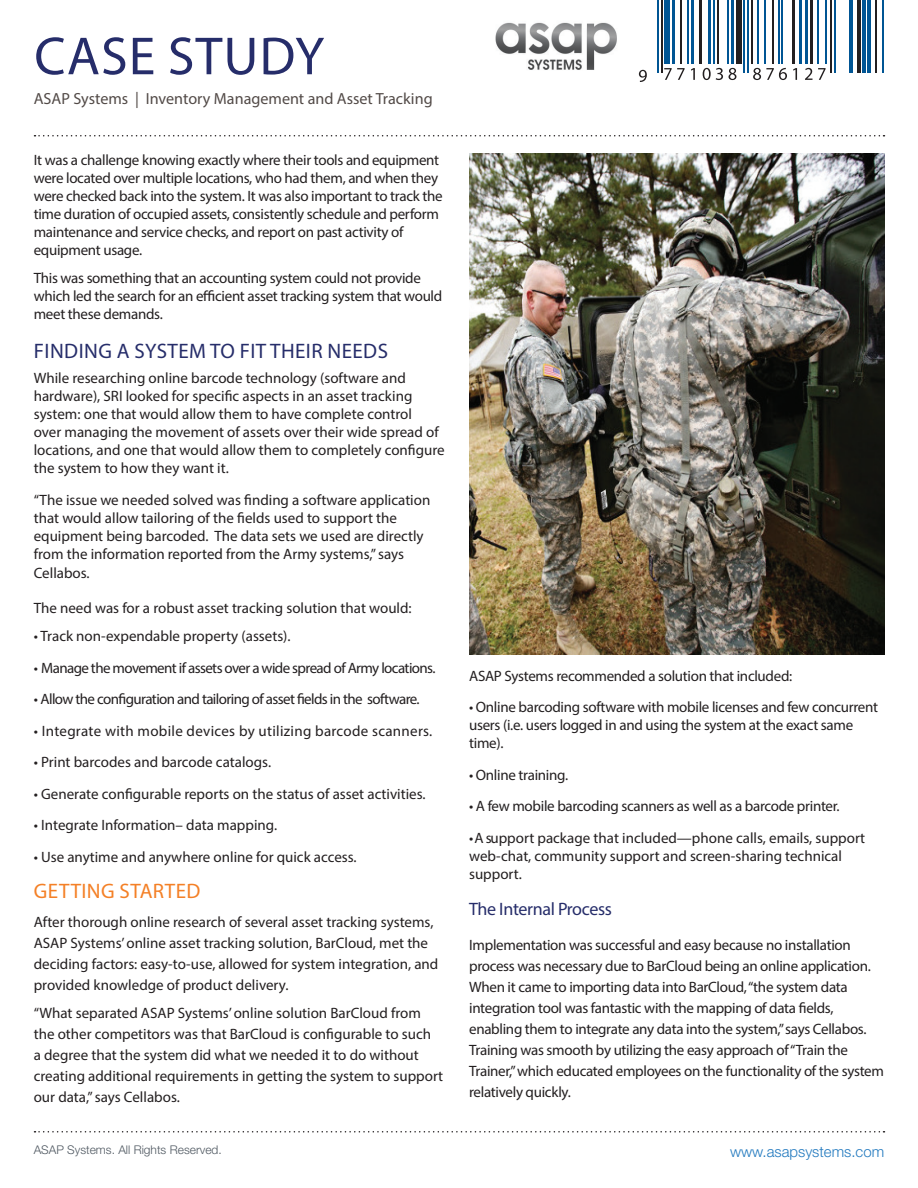
<style>
.page{position:relative;width:918px;height:1188px;background:#fff}
.page>*{position:absolute;margin:0;border:0;box-sizing:border-box;transform-origin:0 0}
.t1{font:54px "Myriad Pro";color:#262d6a}
.t2{font:21px "Myriad Pro";letter-spacing:.02em;color:#262d6a}
.t3{font:21px "Myriad Pro";letter-spacing:.02em;color:#f48026}
.t4{font:18px "Myriad Pro";letter-spacing:-.02em;color:#262d6a}
.t5{font:16.2px "Myriad Pro";color:#524a47}
.t6{font:15px/18px "Myriad Pro";letter-spacing:-.01em;color:#231f20}
.t7{font:15px "Myriad Pro";letter-spacing:-.04em;color:#231f20}
.t8{font:15px "Myriad Pro";letter-spacing:.02em;color:#231f20}
.t9{font:300 15px "Helvetica Neue";color:#237abf}
.t10{font:300 12px "Helvetica Neue";color:#505962}
</style>
<div class="page">
<svg style="left:34px;top:1131px;width:851px;height:2px"></svg>
<hr style="left:778px;top:0;width:2px;height:64px;background:#005594">
<hr style="left:744px;top:0;width:1px;height:73px;background:#005594">
<hr style="left:817px;top:0;width:1px;height:64px;background:#005594">
<hr style="left:708px;top:0;width:3px;height:64px;background:#005594">
<hr style="left:687px;top:0;width:2px;height:64px;background:#005594">
<hr style="left:727px;top:0;width:2px;height:64px;background:#005594">
<hr style="left:757px;top:0;width:2px;height:64px;background:#005594">
<hr style="left:863px;top:0;width:3px;height:73px;background:#005594">
<hr style="left:799px;top:0;width:2px;height:64px;background:#005594">
<div style="left:665px;top:0;width:5px;height:64px;background:#005594"></div>
<hr style="left:834px;top:0;width:2px;height:73px;background:#005594">
<hr style="left:883px;top:0;width:1px;height:73px;background:#005594">
<hr style="left:876px;top:0;width:1px;height:73px;background:#231f20">
<hr style="left:680px;top:0;width:1px;height:64px;background:#231f20">
<hr style="left:661px;top:0;width:2px;height:73px;background:#231f20">
<hr style="left:810px;top:0;width:3px;height:64px;background:#231f20">
<div style="left:737px;top:0;width:5px;height:64px;background:#231f20"></div>
<hr style="left:699px;top:0;width:3px;height:64px;background:#231f20">
<hr style="left:718px;top:0;width:1px;height:64px;background:#231f20">
<hr style="left:792px;top:0;width:2px;height:64px;background:#231f20">
<hr style="left:830px;top:0;width:2px;height:73px;background:#231f20">
<hr style="left:751px;top:0;width:2px;height:64px;background:#231f20">
<hr style="left:772px;top:0;width:1px;height:64px;background:#231f20">
<hr style="left:857px;top:0;width:3px;height:73px;background:#231f20">
<hr style="left:657px;top:0;width:2px;height:73px;background:#005594">
<hr style="left:850px;top:0;width:3px;height:73px;background:#005594">
<hr style="left:805px;top:0;width:2px;height:64px;background:#005594">
<hr style="left:691px;top:0;width:3px;height:64px;background:#005594">
<hr style="left:747px;top:0;width:2px;height:73px;background:#005594">
<hr style="left:714px;top:0;width:1px;height:64px;background:#005594">
<hr style="left:781px;top:0;width:2px;height:64px;background:#005594">
<hr style="left:673px;top:0;width:2px;height:64px;background:#005594">
<hr style="left:765px;top:0;width:1px;height:64px;background:#005594">
<hr style="left:731px;top:0;width:3px;height:64px;background:#005594">
<hr style="left:868px;top:0;width:3px;height:73px;background:#005594">
<hr style="left:825px;top:0;width:1px;height:64px;background:#005594">
<svg style="left:664px;top:68px;width:21px;height:12px"></svg>
<svg style="left:691px;top:68px;width:4px;height:12px"></svg>
<svg style="left:703px;top:68px;width:20px;height:12px"></svg>
<svg style="left:729px;top:68px;width:7px;height:12px"></svg>
<svg style="left:753px;top:68px;width:34px;height:12px"></svg>
<svg style="left:793px;top:68px;width:4px;height:12px"></svg>
<svg style="left:805px;top:68px;width:21px;height:12px"></svg>
<svg style="left:639px;top:70px;width:8px;height:12px"></svg>
<svg style="left:34px;top:135px;width:851px;height:1px"></svg>
<img style="left:495px;top:22px;width:122px;height:48px">
<img style="left:469px;top:153px;width:415px;height:501px">
<h1 class="t1" style="left:34px;top:23px;width:291px">cas e study</h1>
<p class="t5" style="left:34px;top:88px;width:400px">ASAP Systems | Inventory Management and Asset Tracking</p>
<p class="t6" style="left:34px;top:150px;width:410px">It was a challenge knowing exactly where their tools and equipment were located over multiple locations, who had them, and when they were checked back into the system. It was also important to track the time duration of occupied assets, consistently schedule and perform maintenance and service checks, and report on past activity of equipment usage.</p>
<p class="t6" style="left:34px;top:269px;width:410px">This was something that an accounting system could not provide which led the search for an efficient asset tracking system that would meet these demands.</p>
<h2 class="t2" style="left:34px;top:338px;width:356px">FINDING A SYSTEM TO FIT THEIR NEEDS</h2>
<p class="t6" style="left:34px;top:369px;width:412px">While researching online barcode technology (software and hardware), SRI looked for specific aspects in an asset tracking system: one that would allow them to have complete control<br>over managing the movement of assets over their wide spread of locations, and one that would allow them to completely configure the system to how they want it.</p>
<p class="t6" style="left:34px;top:490px;width:398px">“The issue we needed solved was finding a software application that would allow tailoring of the fields used to support the equipment being barcoded. The data sets we used are directly from the information reported from the Army systems,” says</p>
<p class="t6" style="left:34px;top:564px;width:58px">Cellabos.</p>
<p class="t6" style="left:34px;top:599px;width:379px">The need was for a robust asset tracking solution that would:</p>
<p class="t6" style="left:34px;top:627px;width:258px">• Track non-expendable property (assets).</p>
<p class="t7" style="left:34px;top:659px;width:403px">• Manage the movement if assets over a wide spread of Army locations.</p>
<p class="t7" style="left:34px;top:690px;width:387px">• Allow the configuration and tailoring of asset fields in the software.</p>
<p class="t8" style="left:34px;top:722px;width:400px">• Integrate with mobile devices by utilizing barcode scanners.</p>
<p class="t6" style="left:34px;top:753px;width:239px">• Print barcodes and barcode catalogs.</p>
<p class="t6" style="left:34px;top:785px;width:393px">• Generate configurable reports on the status of asset activities.</p>
<p class="t6" style="left:34px;top:816px;width:245px">• Integrate Information– data mapping.</p>
<p class="t6" style="left:34px;top:848px;width:325px">• Use anytime and anywhere online for quick access.</p>
<h2 class="t3" style="left:34px;top:878px;width:168px">GETTING STARTED</h2>
<p class="t6" style="left:34px;top:911px;width:406px;line-height:21px">After thorough online research of several asset tracking systems, ASAP Systems’ online asset tracking solution, BarCloud, met the deciding factors: easy-to-use, allowed for system integration, and provided knowledge of product delivery.</p>
<p class="t6" style="left:34px;top:1002px;width:411px;line-height:21px">“What separated ASAP Systems’ online solution BarCloud from the other competitors was that BarCloud is configurable to such<br>a degree that the system did what we needed it to do without creating additional requirements in getting the system to support our data,” says Cellabos.</p>
<p class="t6" style="left:469px;top:667px;width:325px">ASAP Systems recommended a solution that included:</p>
<p class="t6" style="left:469px;top:698px;width:410px">• Online barcoding software with mobile licenses and few concurrent users (i.e. users logged in and using the system at the exact same time).</p>
<p class="t6" style="left:469px;top:766px;width:100px">• Online training.</p>
<p class="t6" style="left:469px;top:797px;width:372px">• A few mobile barcoding scanners as well as a barcode printer.</p>
<p class="t6" style="left:469px;top:829px;width:398px">• A support package that included—phone calls, emails, support web-chat, community support and screen-sharing technical support.</p>
<p class="t4" style="left:469px;top:898px;width:144px">The Internal Process</p>
<p class="t6" style="left:469px;top:934px;width:416px;line-height:21px">Implementation was successful and easy because no installation process was necessary due to BarCloud being an online application.<br>When it came to importing data into BarCloud, “the system data integration tool was fantastic with the mapping of data fields, enabling them to integrate any data into the system,” says Cellabos.<br>Training was smooth by utilizing the easy approach of “Train the Trainer,” which educated employees on the functionality of the system relatively quickly.</p>
<p class="t10" style="left:34px;top:1140px;width:190px">ASAP Systems. All Rights Reserved.</p>
<p class="t9" style="left:730px;top:1139px;width:156px">www.asapsystems.com</p>
</div>
